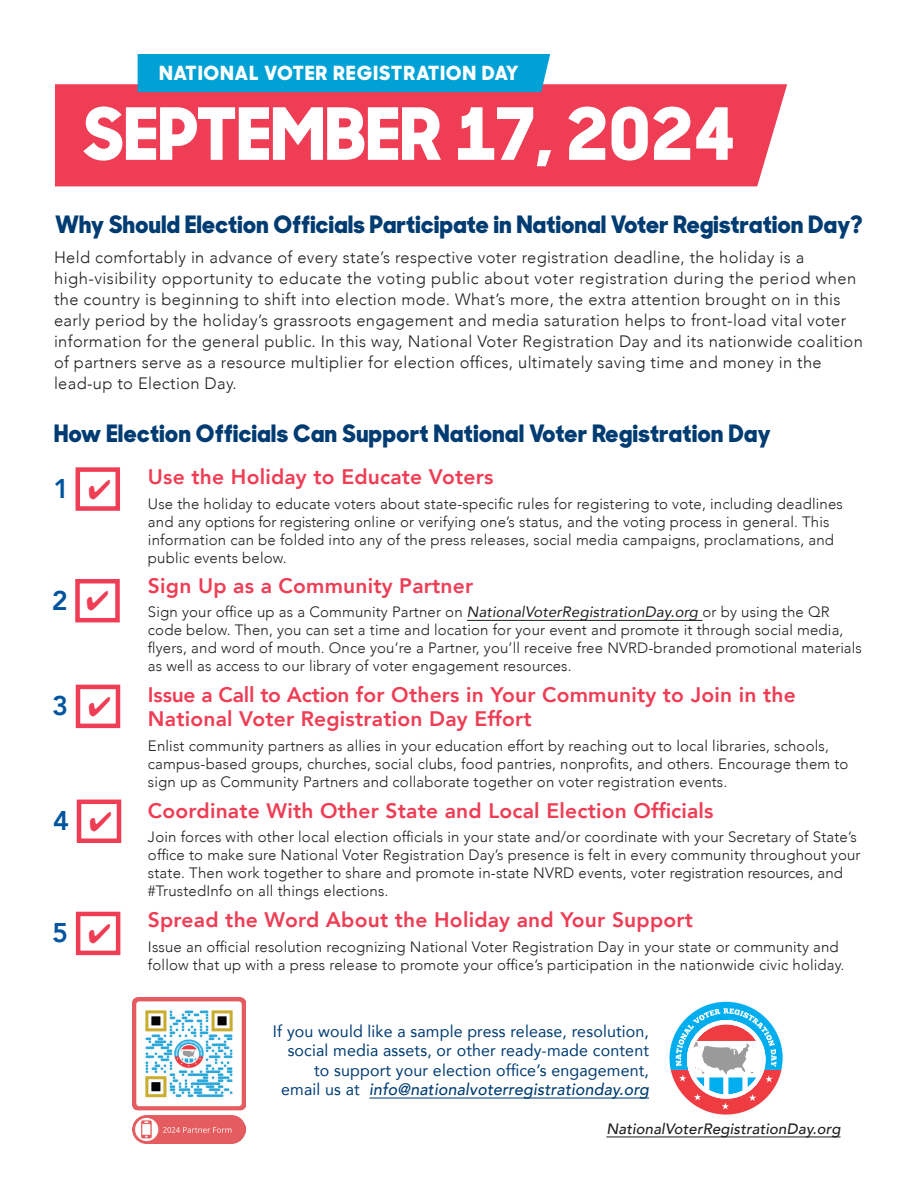
<style>
.page{position:relative;width:918px;height:1188px;background:#fff}
.page>*{position:absolute;margin:0;border:0;box-sizing:border-box;transform-origin:0 0}
.t1{font:800 72px "Sharp Sans No 1";letter-spacing:.01em;color:#fff}
.t2{font:800 27px "Avenir";color:#01549e}
.t3{font:800 24px "Sharp Sans No 1";letter-spacing:.02em;color:#003c72}
.t4{font:800 21px/24px "Avenir";letter-spacing:.01em;color:#ee3d54}
.t5{font:800 19.5px "Sharp Sans No 1";letter-spacing:.07em;color:#fff}
.t6{font:300 16.5px/21px "Avenir";letter-spacing:.02em;color:#231f20}
.t7{font:16.5px/19.5px "Avenir";letter-spacing:.01em;color:#003c72;text-align:right}
.t8{font:300 15px/18px "Avenir";letter-spacing:.01em;color:#231f20}
.t9{font:italic 500 15px "Avenir";letter-spacing:.01em;color:#231f20}
.s1{font-weight:400;font-style:italic}
.s2{font-weight:500;font-style:italic}
</style>
<div class="page">
<hr style="left:467px;top:620px;width:236px;height:1px;background:#231f20">
<div style="left:55px;top:84px;width:732px;height:102px;background:#ee3d54"></div>
<div style="left:138px;top:54px;width:412px;height:38px;background:#00a2d6"></div>
<svg style="left:670px;top:1002px;width:113px;height:113px"></svg>
<hr style="left:606px;top:1137px;width:235px;height:1px;background:#231f20">
<hr style="left:369px;top:1098px;width:280px;height:1px;background:#003c72">
<div style="left:76px;top:467px;width:44px;height:44px;border:4px solid #ee3d54"></div>
<div style="left:75px;top:579px;width:45px;height:43px;border:4px solid #ee3d54"></div>
<div style="left:76px;top:685px;width:44px;height:43px;border:4px solid #ee3d54"></div>
<div style="left:77px;top:800px;width:44px;height:43px;border:4px solid #ee3d54"></div>
<div style="left:76px;top:912px;width:44px;height:43px;border:4px solid #ee3d54"></div>
<img style="left:133px;top:998px;width:112px;height:146px">
<p class="t5" style="left:159px;top:59px;width:360px">NATIONAL VOTER REGISTRATION DAY</p>
<p class="t1" style="left:83px;top:81px;width:653px">SEPTEMBER 17, 2024</p>
<p class="t3" style="left:55px;top:206px;width:809px">Why Should Election Officials Participate in National Voter Registration Day?</p>
<p class="t6" style="left:54px;top:247px;width:810px">Held comfortably in advance of every state’s respective voter registration deadline, the holiday is a high-visibility opportunity to educate the voting public about voter registration during the period when the country is beginning to shift into election mode. What’s more, the extra attention brought on in this early period by the holiday’s grassroots engagement and media saturation helps to front-load vital voter information for the general public. In this way, National Voter Registration Day and its nationwide coalition of partners serve as a resource multiplier for election offices, ultimately saving time and money in the lead-up to Election Day.</p>
<p class="t3" style="left:54px;top:415px;width:718px">How Election Officials Can Support National Voter Registration Day</p>
<p class="t2" style="left:53px;top:468px;width:17px">1</p>
<p class="t2" style="left:52px;top:579px;width:17px">2</p>
<p class="t2" style="left:52px;top:685px;width:17px">3</p>
<p class="t2" style="left:53px;top:800px;width:17px">4</p>
<p class="t2" style="left:52px;top:912px;width:17px">5</p>
<p class="t4" style="left:148px;top:465px;width:347px">Use the Holiday to Educate Voters</p>
<p class="t8" style="left:148px;top:495px;width:696px">Use the holiday to educate voters about state-specific rules for registering to vote, including deadlines and any options for registering online or verifying one’s status, and the voting process in general. This information can be folded into any of the press releases, social media campaigns, proclamations, and public events below.</p>
<p class="t4" style="left:148px;top:573px;width:327px">Sign Up as a Community Partner</p>
<p class="t8" style="left:148px;top:603px;width:715px">Sign your office up as a Community Partner on <span class="s1">NationalVoterRegistrationDay.org</span> or by using the QR code below. Then, you can set a time and location for your event and promote it through social media, flyers, and word of mouth. Once you’re a Partner, you’ll receive free NVRD-branded promotional materials as well as access to our library of voter engagement resources.</p>
<p class="t4" style="left:148px;top:683px;width:649px">Issue a Call to Action for Others in Your Community to Join in the<br>National Voter Registration Day Effort</p>
<p class="t8" style="left:148px;top:737px;width:702px">Enlist community partners as allies in your education effort by reaching out to local libraries, schools, campus-based groups, churches, social clubs, food pantries, nonprofits, and others. Encourage them to sign up as Community Partners and collaborate together on voter registration events.</p>
<p class="t4" style="left:148px;top:798px;width:567px">Coordinate With Other State and Local Election Officials</p>
<p class="t8" style="left:148px;top:828px;width:714px">Join forces with other local election officials in your state and/or coordinate with your Secretary of State’s office to make sure National Voter Registration Day’s presence is felt in every community throughout your state. Then work together to share and promote in-state NVRD events, voter registration resources, and #TrustedInfo on all things elections.</p>
<p class="t4" style="left:148px;top:908px;width:547px">Spread the Word About the Holiday and Your Support</p>
<p class="t8" style="left:148px;top:938px;width:698px">Issue an official resolution recognizing National Voter Registration Day in your state or community and follow that up with a press release to promote your office’s participation in the nationwide civic holiday.</p>
<p class="t7" style="left:273px;top:1021px;width:378px">If you would like a sample press release, resolution, social media assets, or other ready-made content to support your election office’s engagement, email us at <span class="s2">info@nationalvoterregistrationday.org</span></p>
<p class="t9" style="left:606px;top:1120px;width:236px">NationalVoterRegistrationDay.org</p>
</div>
